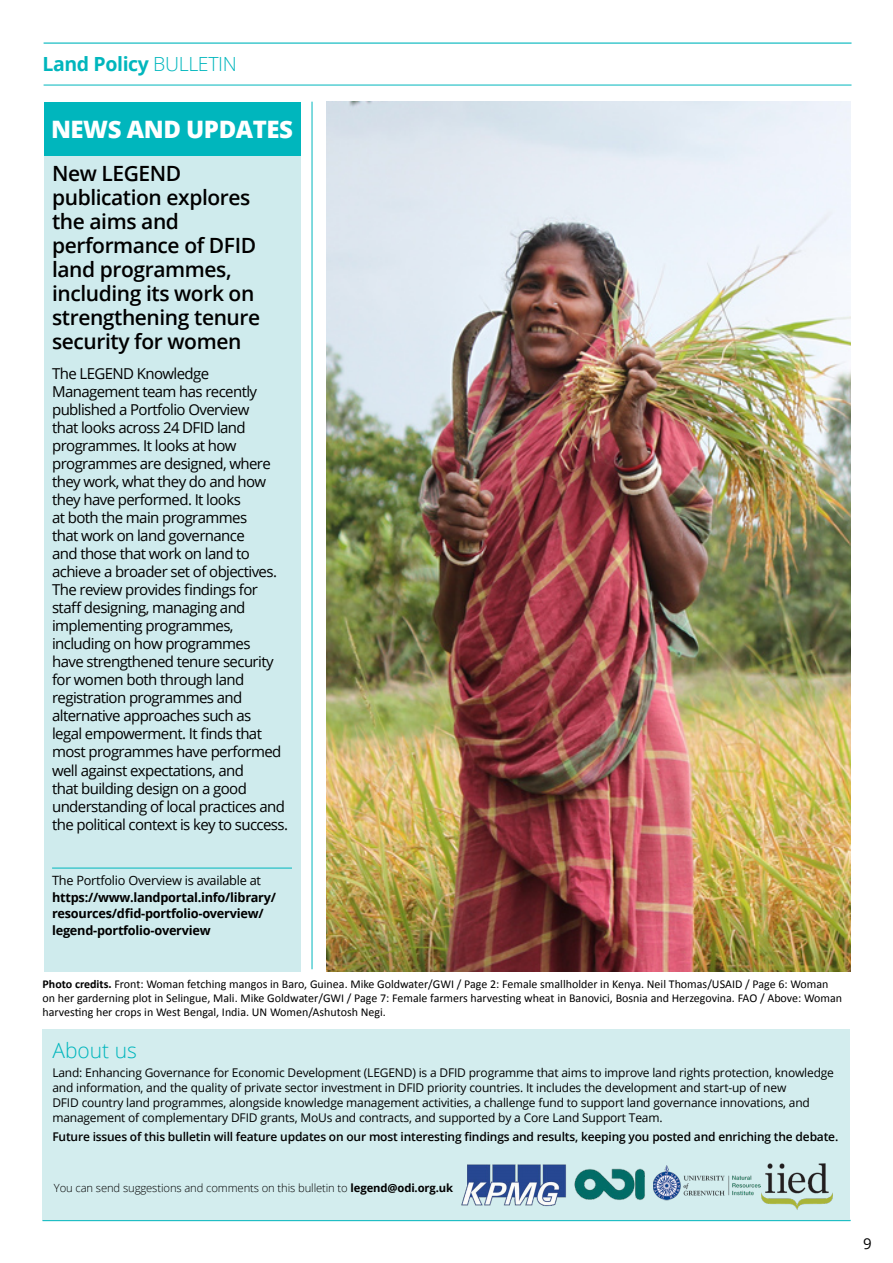
<style>
.page{position:relative;width:893px;height:1263px;background:#fff}
.page>*{position:absolute;margin:0;border:0;box-sizing:border-box;transform-origin:0 0}
.t1{font:800 24px "Open Sans";letter-spacing:-.02em;color:#fff}
.t2{font:600 21px/24px "Open Sans";letter-spacing:-.02em;color:#000}
.t3{font:300 21px "Open Sans";color:#00b6bd}
.t4{font:700 19.5px "Open Sans";letter-spacing:-.02em;color:#00b6bd}
.t5{font:15px/18px "Open Sans";letter-spacing:-.04em;color:#000}
.t6{font:700 12.75px/16.5px "Open Sans";letter-spacing:-.02em;color:#000}
.t7{font:12.75px "Open Sans";letter-spacing:-.02em;color:#000}
.t8{font:12px/15px "Open Sans";letter-spacing:-.015em;color:#000}
.t9{font:12px/14.4px "Calibri";color:#000}
.t10{font:600 12px "Open Sans";letter-spacing:-.015em;color:#000}
.t11{font:300 11.25px "Open Sans";letter-spacing:-.01em;color:#000}
.s1{font-weight:300}
.s2{font-weight:700}
</style>
<div class="page">
<div style="left:43px;top:1029px;width:807px;height:191px;background:#d3edee"></div>
<img style="left:462px;top:1163px;width:371px;height:47px">
<hr style="left:43px;top:1220px;width:807px;height:1px;background:#00b6bd">
<hr style="left:44px;top:43px;width:807px;height:1px;background:#00b6bd">
<hr style="left:44px;top:85px;width:807px;height:1px;background:#00b6bd">
<div style="left:44px;top:102px;width:256px;height:53px;background:#00b6bd"></div>
<div style="left:44px;top:156px;width:256px;height:815px;background:#cfebed"></div>
<hr style="left:52px;top:868px;width:240px;height:1px;background:#00b6bd">
<hr style="left:312px;top:102px;width:1px;height:867px;background:#00b6bd">
<img style="left:326px;top:102px;width:524px;height:869px">
<h3 class="t4" style="left:43px;top:50px;width:196px">Land Policy <span class="s1">BULLETIN</span></h3>
<h1 class="t1" style="left:51px;top:111px;width:243px">NEWS AND UPDATES</h1>
<h2 class="t2" style="left:52px;top:161px;width:210px">New LEGEND publication explores the aims and performance of DFID land programmes, including its work on strengthening tenure security for women</h2>
<p class="t5" style="left:52px;top:365px;width:237px">The LEGEND Knowledge<br>Management team has recently published a Portfolio Overview<br>that looks across 24 DFID land programmes. It looks at how programmes are designed, where they work, what they do and how they have performed. It looks<br>at both the main programmes<br>that work on land governance<br>and those that work on land to achieve a broader set of objectives.<br>The review provides findings for staff designing, managing and implementing programmes, including on how programmes<br>have strengthened tenure security for women both through land registration programmes and alternative approaches such as<br>legal empowerment. It finds that most programmes have performed well against expectations, and<br>that building design on a good understanding of local practices and the political context is key to success.</p>
<p class="t7" style="left:52px;top:872px;width:210px">The Portfolio Overview is available at</p>
<p class="t6" style="left:52px;top:888px;width:226px">https://www.landportal.info/library/ resources/dfid-portfolio-overview/ legend-portfolio-overview</p>
<p class="t9" style="left:43px;top:976px;width:801px"><span class="s2">Photo credits.</span> Front: Woman fetching mangos in Baro, Guinea. Mike Goldwater/GWI / Page 2: Female smallholder in Kenya. Neil Thomas/USAID / Page 6: Woman on her garderning plot in Selingue, Mali. Mike Goldwater/GWI / Page 7: Female farmers harvesting wheat in Banovici, Bosnia and Herzegovina. FAO / Above: Woman harvesting her crops in West Bengal, India. UN Women/Ashutosh Negi.</p>
<h2 class="t3" style="left:52px;top:1035px;width:86px">About us</h2>
<p class="t8" style="left:52px;top:1065px;width:783px">Land: Enhancing Governance for Economic Development (LEGEND) is a DFID programme that aims to improve land rights protection, knowledge and information, and the quality of private sector investment in DFID priority countries. It includes the development and start-up of new<br>DFID country land programmes, alongside knowledge management activities, a challenge fund to support land governance innovations, and management of complementary DFID grants, MoUs and contracts, and supported by a Core Land Support Team.</p>
<p class="t10" style="left:52px;top:1128px;width:787px">Future issues of this bulletin will feature updates on our most interesting findings and results, keeping you posted and enriching the debate.</p>
<p class="t11" style="left:54px;top:1180px;width:401px">You can send suggestions and comments on this bulletin to <span class="s2">legend@odi.org.uk</span></p>
<p class="t5" style="left:863px;top:1234px;width:10px">9</p>
</div>
